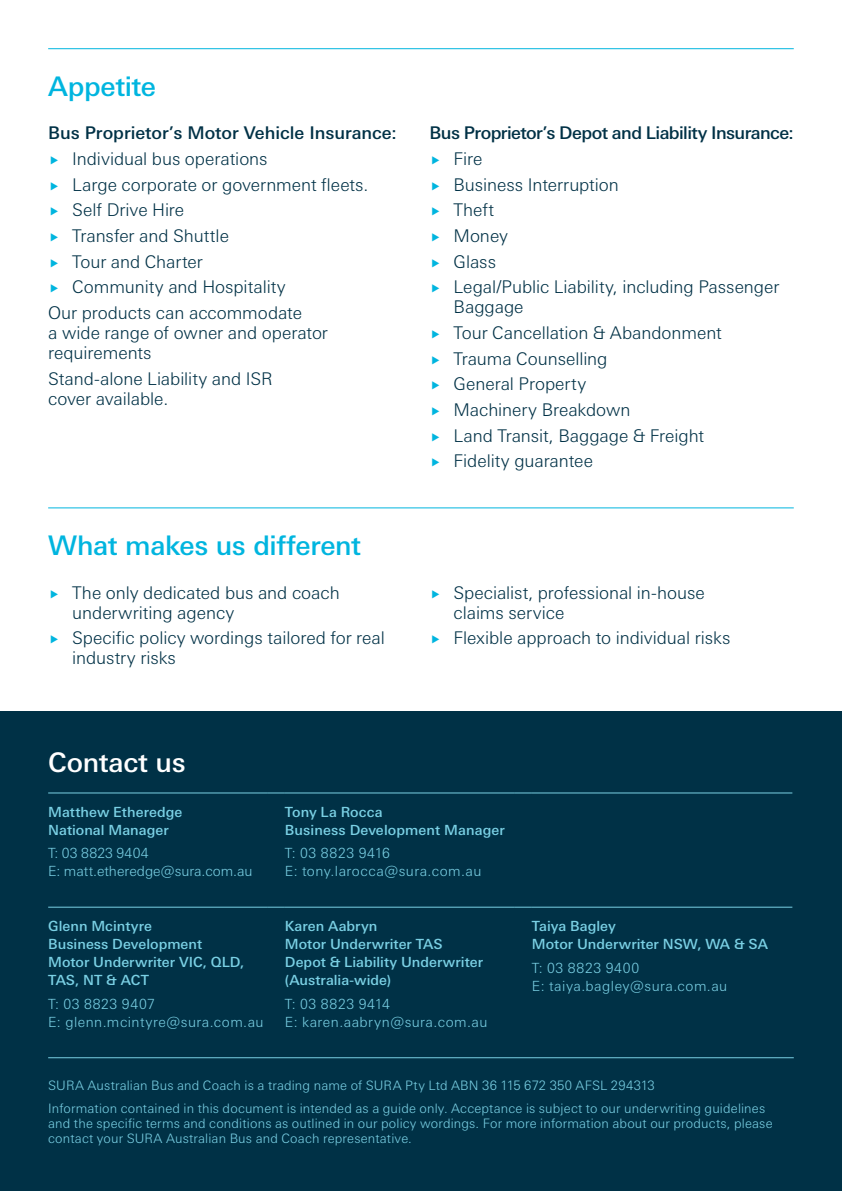
<style>
.page{position:relative;width:842px;height:1191px;background:#fff}
.page>*{position:absolute;margin:0;border:0;box-sizing:border-box;transform-origin:0 0}
.t1{font:500 27px "Univers Next Pro";letter-spacing:-.015em;color:#00b5df}
.t2{font:500 27px "Univers Next Pro";letter-spacing:-.015em;color:#fff}
.t3{font:300 17.6px/25.6px "Univers Next Pro";letter-spacing:-.005em;color:#003146}
.t4{font:500 17.6px "Univers Next Pro";letter-spacing:-.025em;color:#003146}
.t5{font:500 17.6px "Univers Next Pro";color:#003146}
.t6{font:500 14px/18px "Univers Next Pro";letter-spacing:.005em;color:#7ad0e4}
.t7{font:300 14px/18px "Univers Next Pro";letter-spacing:.035em;color:#7ad0e4}
.t8{font:300 14px/18px "Univers Next Pro";color:#7ad0e4}
.t9{font:300 13px/22.6px "Univers Next Pro";letter-spacing:.01em;color:#7ad0e4}
</style>
<div class="page">
<div style="left:0;top:711px;width:842px;height:480px;background:#003146"></div>
<hr style="left:48px;top:1057px;width:746px;height:1px;background:#7ad0e4">
<hr style="left:48px;top:48px;width:746px;height:1px;background:#00b5df">
<hr style="left:48px;top:507px;width:746px;height:1px;background:#00b5df">
<hr style="left:48px;top:792px;width:220px;height:1px;background:#7ad0e4">
<svg style="left:268px;top:792px;width:17px;height:1px"></svg>
<hr style="left:285px;top:792px;width:230px;height:1px;background:#7ad0e4">
<svg style="left:515px;top:792px;width:17px;height:1px"></svg>
<hr style="left:532px;top:792px;width:260px;height:1px;background:#7ad0e4">
<hr style="left:48px;top:906px;width:220px;height:1px;background:#7ad0e4">
<svg style="left:268px;top:906px;width:17px;height:1px"></svg>
<hr style="left:285px;top:906px;width:230px;height:1px;background:#7ad0e4">
<svg style="left:515px;top:906px;width:17px;height:1px"></svg>
<hr style="left:532px;top:906px;width:260px;height:1px;background:#7ad0e4">
<h1 class="t1" style="left:48px;top:70px;width:109px">Appetite</h1>
<p class="t5" style="left:48px;top:123px;width:350px">Bus Proprietor’s Motor Vehicle Insurance:</p>
<p class="t3" style="left:72px;top:146px;width:197px">Individual bus operations</p>
<p class="t3" style="left:72px;top:171px;width:298px">Large corporate or government fleets.</p>
<p class="t3" style="left:72px;top:197px;width:113px">Self Drive Hire</p>
<p class="t3" style="left:72px;top:223px;width:158px">Transfer and Shuttle</p>
<p class="t3" style="left:72px;top:248px;width:132px">Tour and Charter</p>
<p class="t3" style="left:72px;top:274px;width:215px">Community and Hospitality</p>
<p class="t3" style="left:48px;top:300px;width:255px">Our products can accommodate</p>
<p class="t3" style="left:48px;top:323px;width:281px;line-height:20px">a wide range of owner and operator requirements</p>
<p class="t3" style="left:48px;top:368px;width:226px;line-height:20px">Stand-alone Liability and ISR cover available.</p>
<h1 class="t1" style="left:48px;top:529px;width:314px">What makes us different</h1>
<p class="t3" style="left:72px;top:582px;width:269px;line-height:20px">The only dedicated bus and coach underwriting agency</p>
<p class="t3" style="left:72px;top:628px;width:314px;line-height:20px">Specific policy wordings tailored for real industry risks</p>
<p class="t4" style="left:429px;top:123px;width:366px">Bus Proprietor’s Depot and Liability Insurance:</p>
<p class="t3" style="left:454px;top:146px;width:327px">Fire<br>Business Interruption<br>Theft<br>Money<br>Glass<br>Legal/Public Liability, including Passenger</p>
<p class="t3" style="left:454px;top:294px;width:270px">Baggage<br>Tour Cancellation &amp; Abandonment<br>Trauma Counselling<br>General Property<br>Machinery Breakdown<br>Land Transit, Baggage &amp; Freight<br>Fidelity guarantee</p>
<p class="t3" style="left:454px;top:582px;width:253px;line-height:20px">Specialist, professional in-house claims service</p>
<p class="t3" style="left:454px;top:625px;width:278px">Flexible approach to individual risks</p>
<h1 class="t2" style="left:48px;top:746px;width:139px">Contact us</h1>
<p class="t6" style="left:48px;top:802px;width:136px">Matthew Etheredge<br>National Manager</p>
<p class="t8" style="left:48px;top:844px;width:206px">T: 03 8823 9404<br>E: matt.etheredge@sura.com.au</p>
<p class="t6" style="left:48px;top:916px;width:198px">Glenn Mcintyre<br>Business Development<br>Motor Underwriter VIC, QLD,<br>TAS, NT &amp; ACT</p>
<p class="t7" style="left:48px;top:994px;width:217px">T: 03 8823 9407<br>E: glenn.mcintyre@sura.com.au</p>
<p class="t6" style="left:285px;top:802px;width:221px">Tony La Rocca<br>Business Development Manager</p>
<p class="t7" style="left:285px;top:844px;width:198px">T: 03 8823 9416<br>E: tony.larocca@sura.com.au</p>
<p class="t6" style="left:285px;top:917px;width:200px">Karen Aabryn<br>Motor Underwriter TAS<br>Depot &amp; Liability Underwriter (Australia-wide)</p>
<p class="t7" style="left:285px;top:994px;width:204px">T: 03 8823 9414<br>E: karen.aabryn@sura.com.au</p>
<p class="t6" style="left:532px;top:917px;width:238px">Taiya Bagley<br>Motor Underwriter NSW, WA &amp; SA</p>
<p class="t7" style="left:532px;top:958px;width:197px">T: 03 8823 9400<br>E: taiya.bagley@sura.com.au</p>
<p class="t9" style="left:48px;top:1074px;width:719px">SURA Australian Bus and Coach is a trading name of SURA Pty Ltd ABN 36 115 672 350 AFSL 294313<br>Information contained in this document is intended as a guide only. Acceptance is subject to our underwriting guidelines</p>
<p class="t9" style="left:48px;top:1115px;width:726px;line-height:15px">and the specific terms and conditions as outlined in our policy wordings. For more information about our products, please contact your SURA Australian Bus and Coach representative.</p>
</div>
